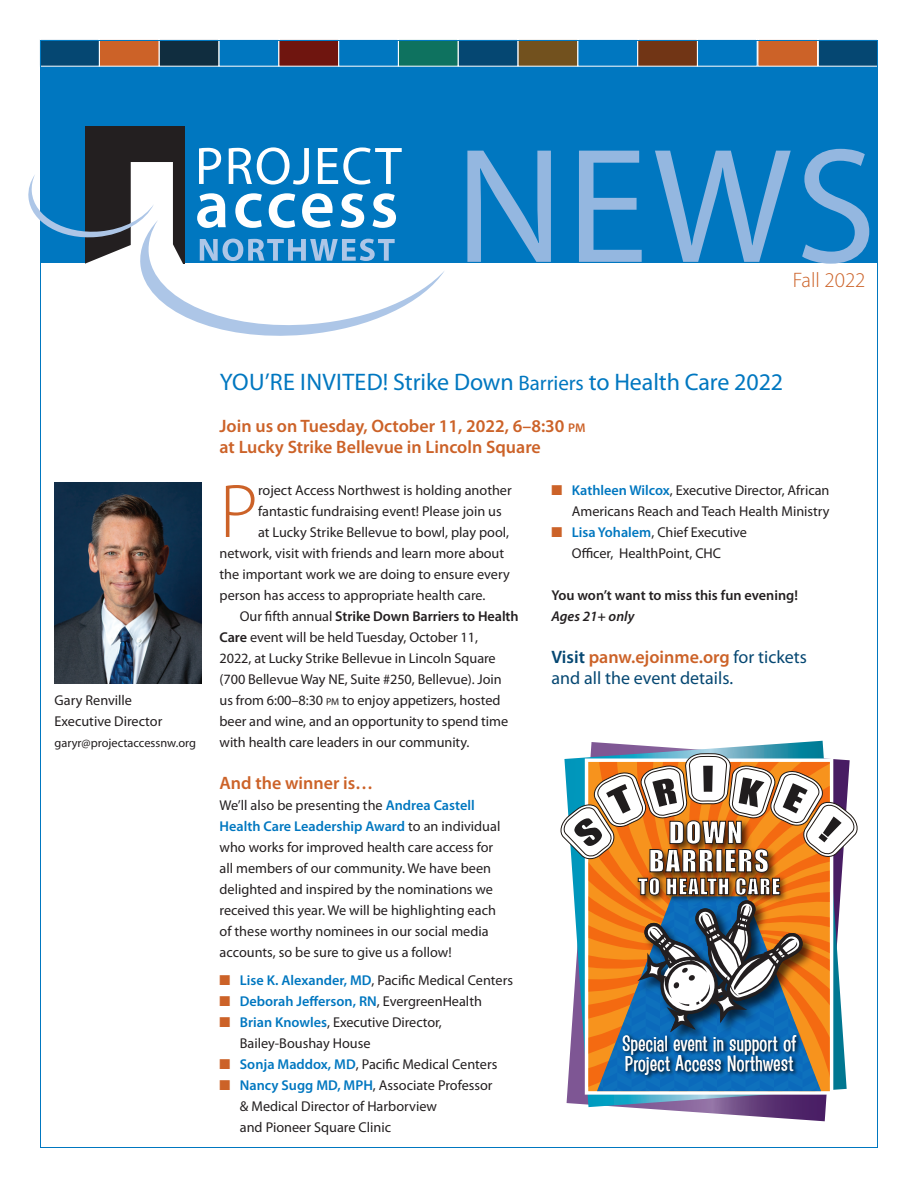
<style>
.page{position:relative;width:918px;height:1188px;background:#fff}
.page>*{position:absolute;margin:0;border:0;box-sizing:border-box;transform-origin:0 0}
.t1{font:165px "Myriad Pro";color:#94b7e0}
.t2{font:300 76.5px "Myriad Pro";color:#cc6228}
.t3{font:24px "Myriad Pro";letter-spacing:-.005em;color:#0077c0}
.t4{font:300 21px "Myriad Pro";color:#cc6228}
.t5{font:20.55px/20.5px "Hooligan JF";letter-spacing:.025em;color:#fff}
.t6{font:600 18px/21px "Myriad Pro";color:#cc6228}
.t7{font:18px/21px "Myriad Pro";color:#054772}
.t8{font:14.25px/21px "Myriad Pro";color:#231f20}
.t9{font:600 14.25px "Myriad Pro";letter-spacing:-.005em;color:#231f20}
.t10{font:600 14.25px "Myriad Pro";color:#0077c0}
.t11{font:italic 600 14.25px "Myriad Pro";color:#231f20}
.t12{font:12.3px "Myriad Pro";color:#231f20}
.s1{font-size:21px}
.s2{font-size:12.6px}
.s3{color:#cc6228}
.s4{font-weight:600;color:#0077c0}
.s5{font-weight:600}
.s6{font-weight:600;color:#cc6228}
.s7{font-weight:400}
.s8{font-size:10.05px}
.s9{font-weight:400;color:#231f20}
</style>
<div class="page">
<div style="left:42px;top:67px;width:834px;height:196px;background:#0077c0"></div>
<div style="left:39px;top:39px;width:61px;height:28px;background:#054772;border:1px solid #fff"></div>
<div style="left:99px;top:39px;width:61px;height:28px;background:#cc6228;border:1px solid #fff"></div>
<div style="left:159px;top:39px;width:60px;height:28px;background:#102d3f;border:1px solid #fff"></div>
<div style="left:219px;top:39px;width:60px;height:28px;background:#0077c0;border:1px solid #fff"></div>
<div style="left:279px;top:39px;width:60px;height:28px;background:#6f150f;border:1px solid #fff"></div>
<div style="left:338px;top:39px;width:61px;height:28px;background:#0077c0;border:1px solid #fff"></div>
<div style="left:398px;top:39px;width:61px;height:28px;background:#0e725f;border:1px solid #fff"></div>
<div style="left:458px;top:39px;width:60px;height:28px;background:#054772;border:1px solid #fff"></div>
<div style="left:518px;top:39px;width:60px;height:28px;background:#72511e;border:1px solid #fff"></div>
<div style="left:578px;top:39px;width:60px;height:28px;background:#0077c0;border:1px solid #fff"></div>
<div style="left:637px;top:39px;width:61px;height:28px;background:#713515;border:1px solid #fff"></div>
<div style="left:697px;top:39px;width:61px;height:28px;background:#0077c0;border:1px solid #fff"></div>
<div style="left:758px;top:39px;width:60px;height:28px;background:#cc6228;border:1px solid #fff"></div>
<div style="left:818px;top:39px;width:60px;height:28px;background:#054772;border:1px solid #fff"></div>
<div style="left:86px;top:126px;width:99px;height:137px;background:#231f20"></div>
<svg style="left:28px;top:147px;width:417px;height:195px"></svg>
<img style="left:55px;top:483px;width:146px;height:201px">
<svg style="left:566px;top:741px;width:281px;height:366px"></svg>
<svg style="left:597px;top:1032px;width:224px;height:59px"></svg>
<img style="left:613px;top:1032px;width:196px;height:89px">
<svg style="left:560px;top:753px;width:298px;height:279px"></svg>
<h1 class="t1" style="left:455px;top:105px;width:423px">NEWS</h1>
<h3 class="t4" style="left:793px;top:267px;width:74px">Fall 2022</h3>
<p class="t8" style="left:55px;top:689px;width:109px">Gary Renville<br>Executive Director</p>
<p class="t12" style="left:55px;top:735px;width:143px">garyr@projectaccessnw.org</p>
<h3 class="t3" style="left:220px;top:367px;width:565px">YOU’RE INVITED! Strike Down <span class="s1">Barriers</span> to Health Care 2022</h3>
<p class="t6" style="left:220px;top:415px;width:367px">Join us on Tuesday, October 11, 2022, 6–8:30 <span class="s2">pm </span>at Lucky Strike Bellevue in Lincoln Square</p>
<h2 class="t2" style="left:220px;top:465px;width:40px">P</h2>
<p class="t8" style="left:258px;top:479px;width:255px">roject Access Northwest is holding another</p>
<p class="t8" style="left:552px;top:480px;width:280px;text-align:right"><span class="s3">■</span> <span class="s4">Kathleen Wilcox</span>, Executive Director, African<br>Americans Reach and Teach Health Ministry</p>
<p class="t8" style="left:552px;top:522px;width:197px;text-align:center"><span class="s3">■</span> <span class="s4">Lisa Yohalem</span>, Chief Executive<br>Officer, HealthPoint, CHC</p>
<p class="t9" style="left:552px;top:586px;width:248px">You won’t want to miss this fun evening!</p>
<p class="t11" style="left:552px;top:607px;width:84px">Ages 21+ only</p>
<p class="t7" style="left:552px;top:646px;width:257px"><span class="s5">Visit</span> <span class="s6">panw.ejoinme.org</span> for tickets and all the event details.</p>
<p class="t8" style="left:258px;top:501px;width:245px">fantastic fundraising event! Please join us</p>
<p class="t8" style="left:258px;top:522px;width:253px">at Lucky Strike Bellevue to bowl, play pool,</p>
<p class="t8" style="left:220px;top:543px;width:286px">network, visit with friends and learn more about</p>
<p class="t8" style="left:220px;top:564px;width:292px">the important work we are doing to ensure every</p>
<p class="t8" style="left:220px;top:585px;width:267px">person has access to appropriate health care.</p>
<p class="t9" style="left:240px;top:607px;width:280px"><span class="s7">Our fifth annual</span> Strike Down Barriers to Health</p>
<p class="t8" style="left:220px;top:627px;width:260px"><span class="s5">Care</span> event will be held Tuesday, October 11,</p>
<p class="t8" style="left:220px;top:648px;width:278px">2022, at Lucky Strike Bellevue in Lincoln Square</p>
<p class="t8" style="left:220px;top:669px;width:284px">(700 Bellevue Way NE, Suite #250, Bellevue). Join</p>
<p class="t8" style="left:220px;top:689px;width:282px">us from 6:00–8:30 <span class="s8">pm</span> to enjoy appetizers, hosted</p>
<p class="t8" style="left:220px;top:711px;width:290px">beer and wine, and an opportunity to spend time</p>
<p class="t8" style="left:220px;top:732px;width:251px">with health care leaders in our community.</p>
<p class="t6" style="left:220px;top:772px;width:155px">And the winner is…</p>
<p class="t8" style="left:220px;top:794px;width:282px">We’ll also be presenting the <span class="s4">Andrea Castell Health Care Leadership Award</span> to an individual who works for improved health care access for all members of our community. We have been delighted and inspired by the nominations we received this year. We will be highlighting each of these worthy nominees in our social media accounts, so be sure to give us a follow!</p>
<p class="t8" style="left:220px;top:969px;width:295px"><span class="s3">■</span> <span class="s4">Lise K. Alexander, MD</span>, Pacific Medical Centers</p>
<p class="t10" style="left:220px;top:992px;width:264px"><span class="s3">■</span> Deborah Jefferson, RN<span class="s9">, EvergreenHealth</span></p>
<p class="t8" style="left:240px;top:1011px;width:204px;text-indent:-20px"><span class="s3">■</span> <span class="s4">Brian Knowles</span>, Executive Director,<br>Bailey-Boushay House</p>
<p class="t8" style="left:220px;top:1053px;width:279px"><span class="s3">■</span> <span class="s4">Sonja Maddox, MD</span>, Pacific Medical Centers</p>
<p class="t8" style="left:240px;top:1074px;width:254px;text-indent:-20px"><span class="s3">■</span> <span class="s4">Nancy Sugg MD, MPH</span>, Associate Professor &amp; Medical Director of Harborview<br>and Pioneer Square Clinic</p>
<h3 class="t5" style="left:622px;top:1032px;width:175px">Special event in support of<br>Project Access Northwest</h3>
</div>
